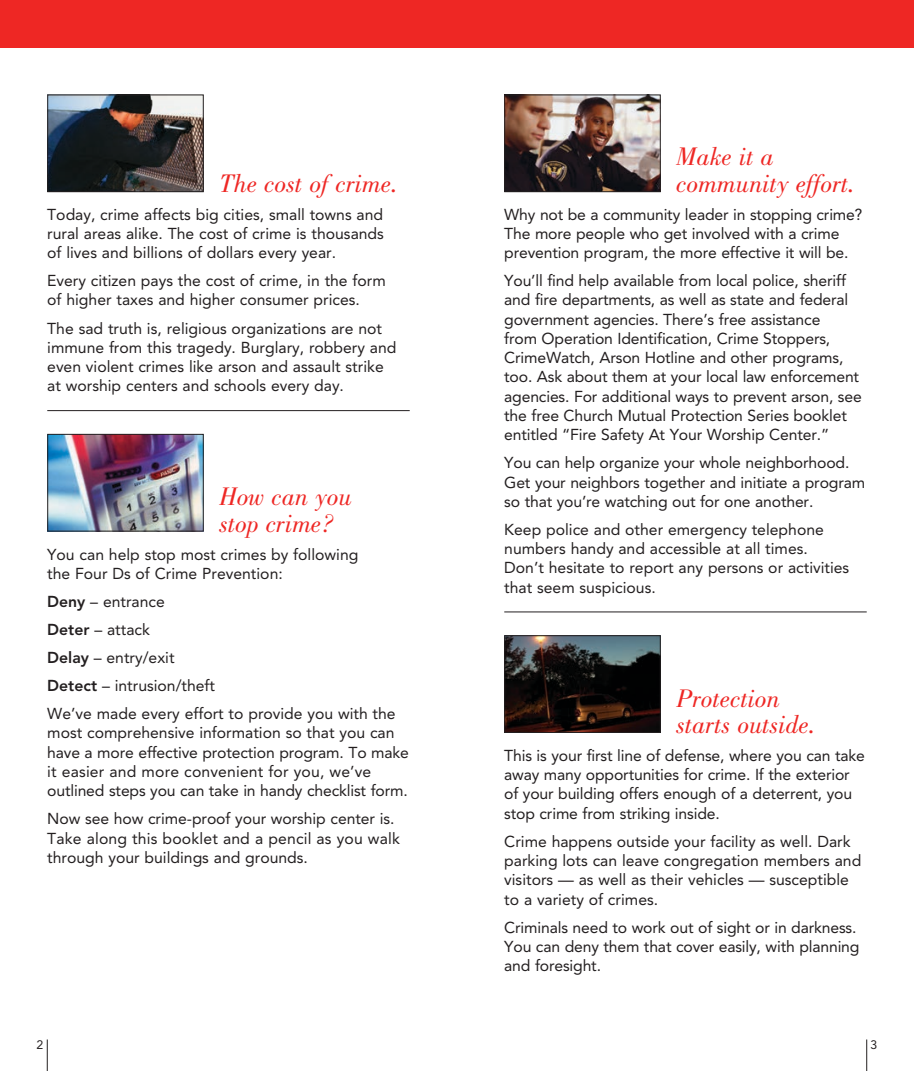
<style>
.page{position:relative;width:914px;height:1071px;background:#fff}
.page>*{position:absolute;margin:0;border:0;box-sizing:border-box;transform-origin:0 0}
.Heading_red-picture{font:italic 26.25px/26.2px "Bodoni Std";color:#ee2724}
.Body_Copy{font:15.75px/19.2px "Avenir LT Std";letter-spacing:-.01em;color:#231f20}
.Body_Copy_with_rule{font:15.75px/19.2px "Avenir LT Std";color:#231f20}
.Bulleted_list{font:15.75px "Avenir LT Std";color:#231f20}
.Checklist_Copy{font:12.25px "Avenir LT Std";color:#231f20}
.s1{font-weight:800}
</style>
<div class="page">
<div style="left:0;top:0;width:457px;height:47px;background:#ee2724"></div>
<hr style="left:47px;top:1040px;width:1px;height:31px;background:#231f20">
<div style="left:457px;top:0;width:457px;height:47px;background:#ee2724"></div>
<hr style="left:866px;top:1040px;width:1px;height:31px;background:#231f20">
<hr style="left:47px;top:410px;width:363px;height:1px;background:#231f20">
<hr style="left:504px;top:612px;width:362px;height:1px;background:#231f20">
<img style="left:49px;top:436px;width:153px;height:94px">
<div style="left:47px;top:434px;width:157px;height:98px;border:1px solid #231f20"></div>
<img style="left:49px;top:96px;width:153px;height:94px">
<div style="left:47px;top:94px;width:157px;height:98px;border:1px solid #231f20"></div>
<img style="left:506px;top:637px;width:152px;height:94px">
<div style="left:504px;top:635px;width:156px;height:98px;border:1px solid #231f20"></div>
<img style="left:506px;top:96px;width:152px;height:94px">
<div style="left:504px;top:94px;width:156px;height:98px;border:1px solid #231f20"></div>
<p class="Heading_red-picture" style="left:219px;top:170px;width:180px">The cost of crime.</p>
<p class="Body_Copy" style="left:47px;top:205px;width:338px;text-align:justify">Today, crime affects big cities, small towns and rural areas alike. The cost of crime is thousands of lives and billions of dollars every year.</p>
<p class="Body_Copy" style="left:47px;top:271px;width:340px">Every citizen pays the cost of crime, in the form of higher taxes and higher consumer prices.</p>
<p class="Body_Copy_with_rule" style="left:47px;top:319px;width:351px">The sad truth is, religious organizations are not immune from this tragedy. Burglary, robbery and even violent crimes like arson and assault strike at worship centers and schools every day.</p>
<p class="Heading_red-picture" style="left:219px;top:484px;width:134px">How can you stop crime?</p>
<p class="Body_Copy" style="left:47px;top:545px;width:312px">You can help stop most crimes by following the Four Ds of Crime Prevention:</p>
<p class="Bulleted_list" style="left:47px;top:592px;width:119px"><span class="s1">Deny</span> – entrance</p>
<p class="Bulleted_list" style="left:47px;top:620px;width:104px"><span class="s1">Deter</span> – attack</p>
<p class="Bulleted_list" style="left:47px;top:648px;width:129px"><span class="s1">Delay</span> – entry/exit</p>
<p class="Bulleted_list" style="left:47px;top:677px;width:169px"><span class="s1">Detect</span> – intrusion/theft</p>
<p class="Body_Copy" style="left:47px;top:704px;width:363px">We’ve made every effort to provide you with the most comprehensive information so that you can have a more effective protection program. To make it easier and more convenient for you, we’ve outlined steps you can take in handy checklist form.</p>
<p class="Body_Copy" style="left:47px;top:809px;width:354px">Now see how crime-proof your worship center is.<br>Take along this booklet and a pencil as you walk through your buildings and grounds.</p>
<p class="Checklist_Copy" style="left:37px;top:1037px;width:8px">2</p>
<p class="Heading_red-picture" style="left:676px;top:144px;width:180px">Make it a community effort.</p>
<p class="Body_Copy" style="left:504px;top:205px;width:359px">Why not be a community leader in stopping crime?<br>The more people who get involved with a crime prevention program, the more effective it will be.</p>
<p class="Body_Copy" style="left:504px;top:271px;width:359px">You’ll find help available from local police, sheriff and fire departments, as well as state and federal government agencies. There’s free assistance<br>from Operation Identification, Crime Stoppers, CrimeWatch, Arson Hotline and other programs, too. Ask about them at your local law enforcement agencies. For additional ways to prevent arson, see the free Church Mutual Protection Series booklet entitled “Fire Safety At Your Worship Center.”</p>
<p class="Body_Copy" style="left:504px;top:453px;width:362px">You can help organize your whole neighborhood.<br>Get your neighbors together and initiate a program so that you’re watching out for one another.</p>
<p class="Body_Copy_with_rule" style="left:504px;top:520px;width:346px">Keep police and other emergency telephone numbers handy and accessible at all times.<br>Don’t hesitate to report any persons or activities that seem suspicious.</p>
<p class="Heading_red-picture" style="left:676px;top:685px;width:141px">Protection starts outside.</p>
<p class="Body_Copy" style="left:504px;top:746px;width:362px">This is your first line of defense, where you can take away many opportunities for crime. If the exterior of your building offers enough of a deterrent, you stop crime from striking inside.</p>
<p class="Body_Copy" style="left:504px;top:832px;width:358px">Crime happens outside your facility as well. Dark parking lots can leave congregation members and visitors — as well as their vehicles — susceptible to a variety of crimes.</p>
<p class="Body_Copy" style="left:504px;top:918px;width:357px">Criminals need to work out of sight or in darkness.<br>You can deny them that cover easily, with planning and foresight.</p>
<p class="Checklist_Copy" style="left:870px;top:1037px;width:8px">3</p>
</div>
